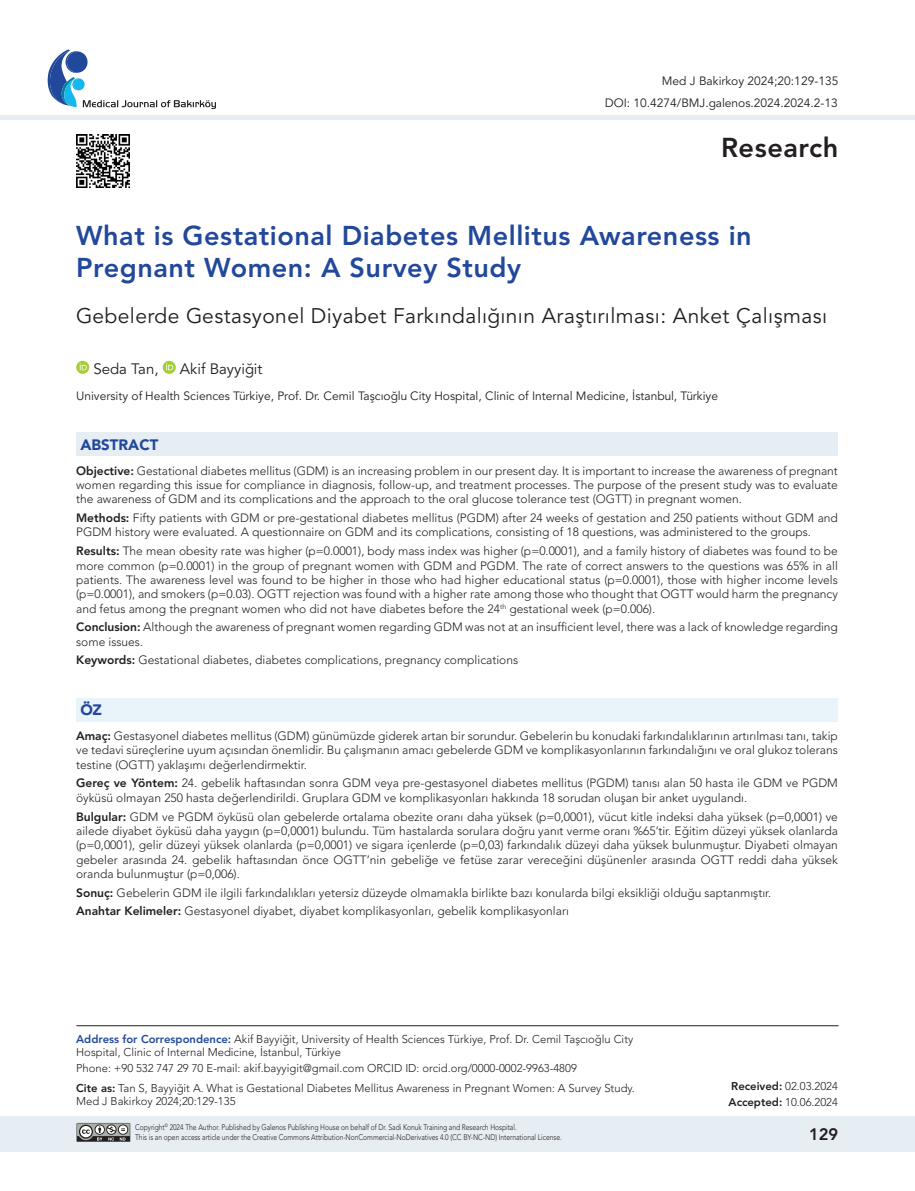
<style>
.page{position:relative;width:915px;height:1191px;background:#fff}
.page>*{position:absolute;margin:0;border:0;box-sizing:border-box;transform-origin:0 0}
.t1{font:800 27.15px "Avenir LT Std";letter-spacing:.02em;color:#231f20}
.BAŞLIK_BÜYÜK{font:800 27px/32.4px "Avenir LT Std";letter-spacing:.02em;color:#22489b}
.ANA_BAŞLIK_2{font:21px "Avenir LT Std";letter-spacing:.02em;color:#231f20}
.t2{font:800 16.5px "Avenir LT Std";color:#231f20}
.YAZARLAR{font:15px "Avenir LT Std";color:#231f20}
.başlık_iç{font:900 15px "Avenir LT Std";color:#22489b}
.ÖZET{font:300 12px/14.4px "Avenir LT Std";color:#231f20;text-align:justify}
.KURUMLAR{font:12px "Avenir LT Std";color:#231f20}
.DOİ{font:12px "Avenir LT Std";color:#231f20}
.sayfa_no{font:12px "Avenir LT Std";color:#231f20}
.YAZISMA{font:300 11.25px/13.5px "Avenir LT Std";color:#231f20}
.CITE{font:300 11.25px/13.5px "Avenir LT Std";color:#231f20}
.RECEIVED{font:300 11.25px "Avenir LT Std";color:#231f20}
.t3{font:300 8.1px/10.5px "Avenir LT Std";letter-spacing:-.005em;color:#231f20;scale:.83 1}
.s1{font-weight:800}
.s2{font-weight:800;color:#22489b}
</style>
<div class="page">
<hr style="left:0;top:115px;width:914px;height:4px;background:#e6edf3">
<svg style="left:48px;top:49px;width:168px;height:60px"></svg>
<div style="left:0;top:1116px;width:914px;height:35px;background:#e6edf3"></div>
<svg style="left:77px;top:1123px;width:53px;height:18px"></svg>
<hr style="left:76px;top:1025px;width:762px;height:1px;background:#231f20">
<img style="left:76px;top:134px;width:54px;height:54px">
<div style="left:76px;top:698px;width:761px;height:23px;background:#e9f3fa"></div>
<div style="left:76px;top:432px;width:761px;height:24px;background:#e6edf3"></div>
<svg style="left:76px;top:361px;width:13px;height:13px"></svg>
<svg style="left:80px;top:363px;width:7px;height:7px"></svg>
<svg style="left:163px;top:361px;width:13px;height:13px"></svg>
<svg style="left:166px;top:363px;width:7px;height:7px"></svg>
<p class="sayfa_no" style="left:661px;top:74px;width:178px">Med J Bakirkoy 2024;20:129-135</p>
<p class="DOİ" style="left:605px;top:96px;width:234px">DOI: 10.4274/BMJ.galenos.2024.2024.2-13</p>
<h1 class="t1" style="left:720px;top:131px;width:119px">Research</h1>
<p class="BAŞLIK_BÜYÜK" style="left:76px;top:219px;width:676px">What is Gestational Diabetes Mellitus Awareness in<br>Pregnant Women: A Survey Study</p>
<p class="ANA_BAŞLIK_2" style="left:76px;top:304px;width:752px">Gebelerde Gestasyonel Diyabet Farkındalığının Araştırılması: Anket Çalışması</p>
<p class="YAZARLAR" style="left:93px;top:360px;width:67px">Seda Tan,</p>
<p class="YAZARLAR" style="left:180px;top:360px;width:84px">Akif Bayyiğit</p>
<p class="KURUMLAR" style="left:76px;top:389px;width:643px">University of Health Sciences Türkiye, Prof. Dr. Cemil Taşcıoğlu City Hospital, Clinic of Internal Medicine, İstanbul, Türkiye</p>
<p class="başlık_iç" style="left:80px;top:435px;width:79px">ABSTRACT</p>
<p class="ÖZET" style="left:76px;top:463px;width:763px"><span class="s1">Objective:</span> Gestational diabetes mellitus (GDM) is an increasing problem in our present day. It is important to increase the awareness of pregnant women regarding this issue for compliance in diagnosis, follow-up, and treatment processes. The purpose of the present study was to evaluate the awareness of GDM and its complications and the approach to the oral glucose tolerance test (OGTT) in pregnant women.</p>
<p class="ÖZET" style="left:76px;top:511px;width:763px"><span class="s1">Methods:</span> Fifty patients with GDM or pre-gestational diabetes mellitus (PGDM) after 24 weeks of gestation and 250 patients without GDM and<br>PGDM history were evaluated. A questionnaire on GDM and its complications, consisting of 18 questions, was administered to the groups.</p>
<p class="ÖZET" style="left:76px;top:544px;width:763px"><span class="s1">Results:</span> The mean obesity rate was higher (p=0.0001), body mass index was higher (p=0.0001), and a family history of diabetes was found to be more common (p=0.0001) in the group of pregnant women with GDM and PGDM. The rate of correct answers to the questions was 65% in all patients. The awareness level was found to be higher in those who had higher educational status (p=0.0001), those with higher income levels (p=0.0001), and smokers (p=0.03). OGTT rejection was found with a higher rate among those who thought that OGTT would harm the pregnancy and fetus among the pregnant women who did not have diabetes before the 24<sup>th</sup> gestational week (p=0.006).</p>
<p class="ÖZET" style="left:76px;top:620px;width:763px"><span class="s1">Conclusion:</span> Although the awareness of pregnant women regarding GDM was not at an insufficient level, there was a lack of knowledge regarding some issues.</p>
<p class="ÖZET" style="left:76px;top:653px;width:443px"><span class="s1">Keywords:</span> Gestational diabetes, diabetes complications, pregnancy complications</p>
<p class="başlık_iç" style="left:80px;top:701px;width:23px">ÖZ</p>
<p class="ÖZET" style="left:76px;top:728px;width:763px"><span class="s1">Amaç:</span> Gestasyonel diabetes mellitus (GDM) günümüzde giderek artan bir sorundur. Gebelerin bu konudaki farkındalıklarının artırılması tanı, takip ve tedavi süreçlerine uyum açısından önemlidir. Bu çalışmanın amacı gebelerde GDM ve komplikasyonlarının farkındalığını ve oral glukoz tolerans testine (OGTT) yaklaşımı değerlendirmektir.</p>
<p class="ÖZET" style="left:76px;top:776px;width:763px"><span class="s1">Gereç ve Yöntem:</span> 24. gebelik haftasından sonra GDM veya pre-gestasyonel diabetes mellitus (PGDM) tanısı alan 50 hasta ile GDM ve PGDM öyküsü olmayan 250 hasta değerlendirildi. Gruplara GDM ve komplikasyonları hakkında 18 sorudan oluşan bir anket uygulandı.</p>
<p class="ÖZET" style="left:76px;top:809px;width:763px"><span class="s1">Bulgular:</span> GDM ve PGDM öyküsü olan gebelerde ortalama obezite oranı daha yüksek (p=0,0001), vücut kitle indeksi daha yüksek (p=0,0001) ve ailede diyabet öyküsü daha yaygın (p=0,0001) bulundu. Tüm hastalarda sorulara doğru yanıt verme oranı %65’tir. Eğitim düzeyi yüksek olanlarda (p=0,0001), gelir düzeyi yüksek olanlarda (p=0,0001) ve sigara içenlerde (p=0,03) farkındalık düzeyi daha yüksek bulunmuştur. Diyabeti olmayan gebeler arasında 24. gebelik haftasından önce OGTT’nin gebeliğe ve fetüse zarar vereceğini düşünenler arasında OGTT reddi daha yüksek oranda bulunmuştur (p=0,006).</p>
<p class="ÖZET" style="left:76px;top:885px;width:696px"><span class="s1">Sonuç:</span> Gebelerin GDM ile ilgili farkındalıkları yetersiz düzeyde olmamakla birlikte bazı konularda bilgi eksikliği olduğu saptanmıştır.</p>
<p class="ÖZET" style="left:76px;top:904px;width:494px"><span class="s1">Anahtar Kelimeler:</span> Gestasyonel diyabet, diyabet komplikasyonları, gebelik komplikasyonları</p>
<p class="YAZISMA" style="left:76px;top:1032px;width:558px"><span class="s2">Address for Correspondence:</span> Akif Bayyiğit, University of Health Sciences Türkiye, Prof. Dr. Cemil Taşcıoğlu City<br>Hospital, Clinic of Internal Medicine, İstanbul, Türkiye</p>
<p class="YAZISMA" style="left:76px;top:1061px;width:502px">Phone: +90 532 747 29 70 E-mail: akif.bayyigit@gmail.com ORCID ID: orcid.org/0000-0002-9963-4809</p>
<p class="CITE" style="left:76px;top:1081px;width:559px"><span class="s1">Cite as:</span> Tan S, Bayyiğit A. What is Gestational Diabetes Mellitus Awareness in Pregnant Women: A Survey Study.<br>Med J Bakirkoy 2024;20:129-135</p>
<p class="RECEIVED" style="left:731px;top:1079px;width:108px"><span class="s1">Received:</span> 02.03.2024</p>
<p class="RECEIVED" style="left:728px;top:1095px;width:111px"><span class="s1">Accepted:</span> 10.06.2024</p>
<p class="t3" style="left:135px;top:1121px;width:515px">Copyright<sup>©</sup> 2024 The Author. Published by Galenos Publishing House on behalf of Dr. Sadi Konuk Training and Research Hospital.<br>This is an open access article under the Creative Commons Attribution-NonCommercial-NoDerivatives 4.0 (CC BY-NC-ND) International License.</p>
<h3 class="t2" style="left:808px;top:1124px;width:31px">129</h3>
</div>
